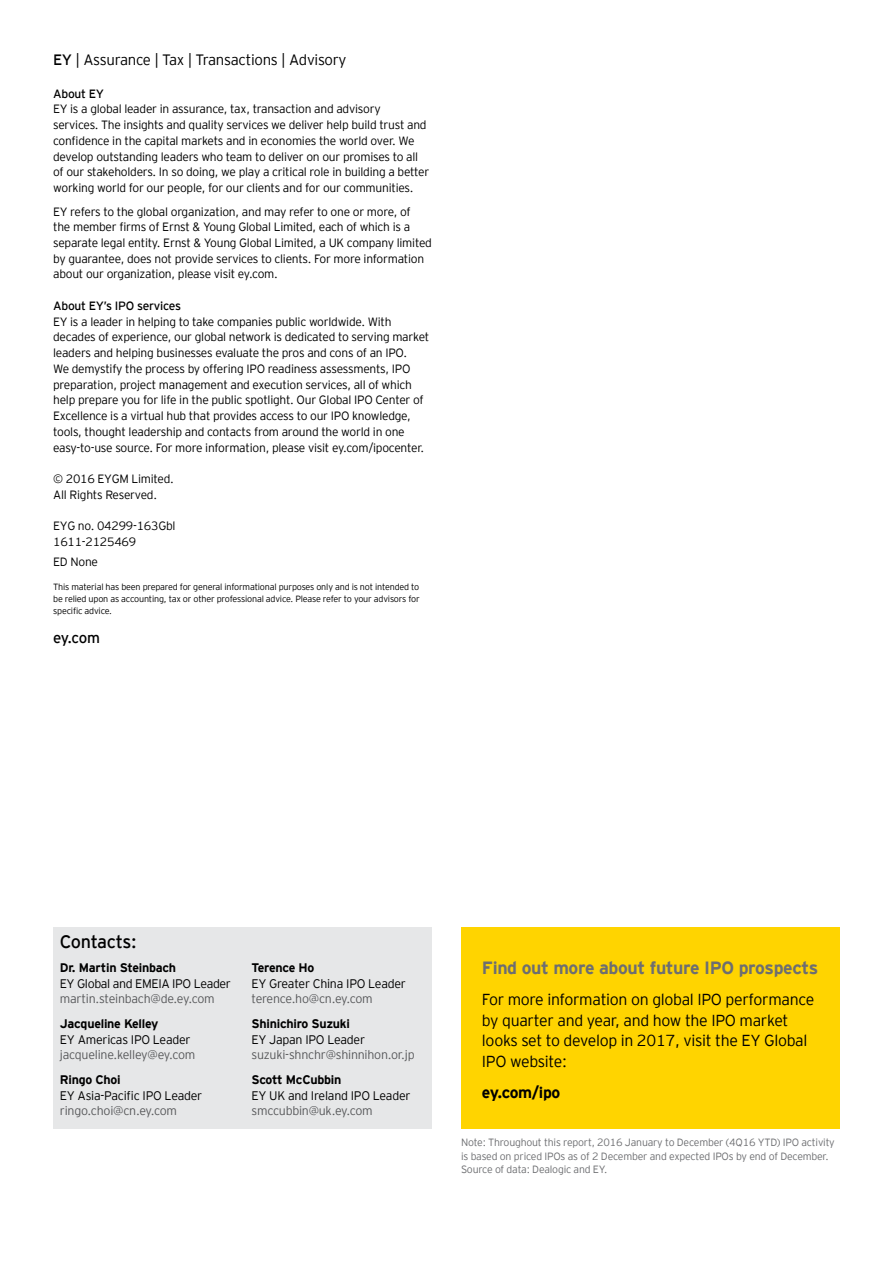
<style>
.page{position:relative;width:893px;height:1263px;background:#fff}
.page>*{position:absolute;margin:0;border:0;box-sizing:border-box;transform-origin:0 0}
.t1{font:18px "EY Interstate";letter-spacing:-.025em;color:#000}
.t2{font:700 17.7px "EY Interstate";letter-spacing:-.02em;color:#6d6e71}
.t3{font:300 15.9px/20.7px "EY Interstate";letter-spacing:-.02em;color:#000}
.t4{font:700 15.9px "EY Interstate";letter-spacing:-.02em;color:#000}
.t5{font:300 15px "EY Interstate";letter-spacing:-.02em;color:#000}
.t6{font:15px "EY Interstate";color:#000}
.t7{font:300 12.45px "EY Interstate";letter-spacing:-.02em;color:#58595b}
.t8{font:300 12.45px "EY Interstate";letter-spacing:-.02em;color:#000}
.t9{font:700 12.45px "EY Interstate";letter-spacing:-.02em;color:#000}
.t10{font:300 12px/15.8px "EY Interstate";letter-spacing:-.02em;color:#000}
.t11{font:12px "EY Interstate";letter-spacing:-.02em;color:#000}
.t12{font:300 10.5px/13.5px "EY Interstate";letter-spacing:-.02em;color:#6d6e71}
.t13{font:300 9px/12px "EY Interstate";letter-spacing:-.02em;color:#000;text-align:justify}
.s1{font-weight:400}
</style>
<div class="page">
<div style="left:461px;top:927px;width:379px;height:202px;background:#ffd400"></div>
<div style="left:53px;top:955px;width:379px;height:174px;background:#e6e7e8"></div>
<div style="left:53px;top:927px;width:379px;height:28px;background:#e6e7e8"></div>
<p class="t5" style="left:53px;top:49px;width:295px"><span class="s1">EY</span> | Assurance | Tax | Transactions | Advisory</p>
<p class="t11" style="left:53px;top:85px;width:52px">About EY</p>
<p class="t10" style="left:53px;top:101px;width:378px">EY is a global leader in assurance, tax, transaction and advisory<br>services. The insights and quality services we deliver help build trust and confidence in the capital markets and in economies the world over. We develop outstanding leaders who team to deliver on our promises to all of our stakeholders. In so doing, we play a critical role in building a better working world for our people, for our clients and for our communities.</p>
<p class="t10" style="left:53px;top:203px;width:380px">EY refers to the global organization, and may refer to one or more, of<br>the member firms of Ernst &amp; Young Global Limited, each of which is a separate legal entity. Ernst &amp; Young Global Limited, a UK company limited by guarantee, does not provide services to clients. For more information about our organization, please visit ey.com.</p>
<p class="t11" style="left:53px;top:297px;width:130px">About EY’s IPO services</p>
<p class="t10" style="left:53px;top:313px;width:378px">EY is a leader in helping to take companies public worldwide. With decades of experience, our global network is dedicated to serving market leaders and helping businesses evaluate the pros and cons of an IPO.<br>We demystify the process by offering IPO readiness assessments, IPO preparation, project management and execution services, all of which help prepare you for life in the public spotlight. Our Global IPO Center of Excellence is a virtual hub that provides access to our IPO knowledge, tools, thought leadership and contacts from around the world in one easy-to-use source. For more information, please visit ey.com/ipocenter.</p>
<p class="t10" style="left:53px;top:470px;width:122px">© 2016 EYGM Limited.<br>All Rights Reserved.</p>
<p class="t10" style="left:53px;top:518px;width:124px">EYG no. 04299-163Gbl<br>1611-2125469</p>
<p class="t10" style="left:53px;top:553px;width:46px">ED None</p>
<p class="t13" style="left:53px;top:581px;width:368px">This material has been prepared for general informational purposes only and is not intended to be relied upon as accounting, tax or other professional advice. Please refer to your advisors for specific advice.</p>
<p class="t6" style="left:53px;top:627px;width:48px">ey.com</p>
<h1 class="t1" style="left:60px;top:929px;width:78px">Contacts:</h1>
<p class="t9" style="left:60px;top:959px;width:118px">Dr. Martin Steinbach</p>
<p class="t8" style="left:60px;top:974px;width:173px">EY Global and EMEIA IPO Leader</p>
<p class="t7" style="left:60px;top:990px;width:156px">martin.steinbach@de.ey.com</p>
<p class="t9" style="left:60px;top:1015px;width:100px">Jacqueline Kelley</p>
<p class="t8" style="left:60px;top:1030px;width:132px">EY Americas IPO Leader</p>
<p class="t7" style="left:60px;top:1046px;width:137px">jacqueline.kelley@ey.com</p>
<p class="t9" style="left:60px;top:1071px;width:62px">Ringo Choi</p>
<p class="t8" style="left:60px;top:1086px;width:144px">EY Asia-Pacific IPO Leader</p>
<p class="t7" style="left:60px;top:1102px;width:119px">ringo.choi@cn.ey.com</p>
<p class="t9" style="left:252px;top:959px;width:64px">Terence Ho</p>
<p class="t8" style="left:252px;top:974px;width:156px">EY Greater China IPO Leader</p>
<p class="t7" style="left:252px;top:990px;width:123px">terence.ho@cn.ey.com</p>
<p class="t9" style="left:252px;top:1015px;width:100px">Shinichiro Suzuki</p>
<p class="t8" style="left:252px;top:1030px;width:115px">EY Japan IPO Leader</p>
<p class="t7" style="left:252px;top:1046px;width:165px">suzuki-shnchr@shinnihon.or.jp</p>
<p class="t9" style="left:252px;top:1071px;width:91px">Scott McCubbin</p>
<p class="t8" style="left:252px;top:1086px;width:161px">EY UK and Ireland IPO Leader</p>
<p class="t7" style="left:252px;top:1102px;width:123px">smccubbin@uk.ey.com</p>
<h2 class="t2" style="left:482px;top:955px;width:338px">Find out more about future IPO prospects</h2>
<h3 class="t3" style="left:482px;top:988px;width:334px">For more information on global IPO performance by quarter and year, and how the IPO market looks set to develop in 2017, visit the EY Global IPO website:</h3>
<h3 class="t4" style="left:482px;top:1080px;width:80px">ey.com/ipo</h3>
<p class="t12" style="left:461px;top:1135px;width:375px">Note: Throughout this report, 2016 January to December (4Q16 YTD) IPO activity is based on priced IPOs as of 2 December and expected IPOs by end of December.<br>Source of data: Dealogic and EY.</p>
</div>
